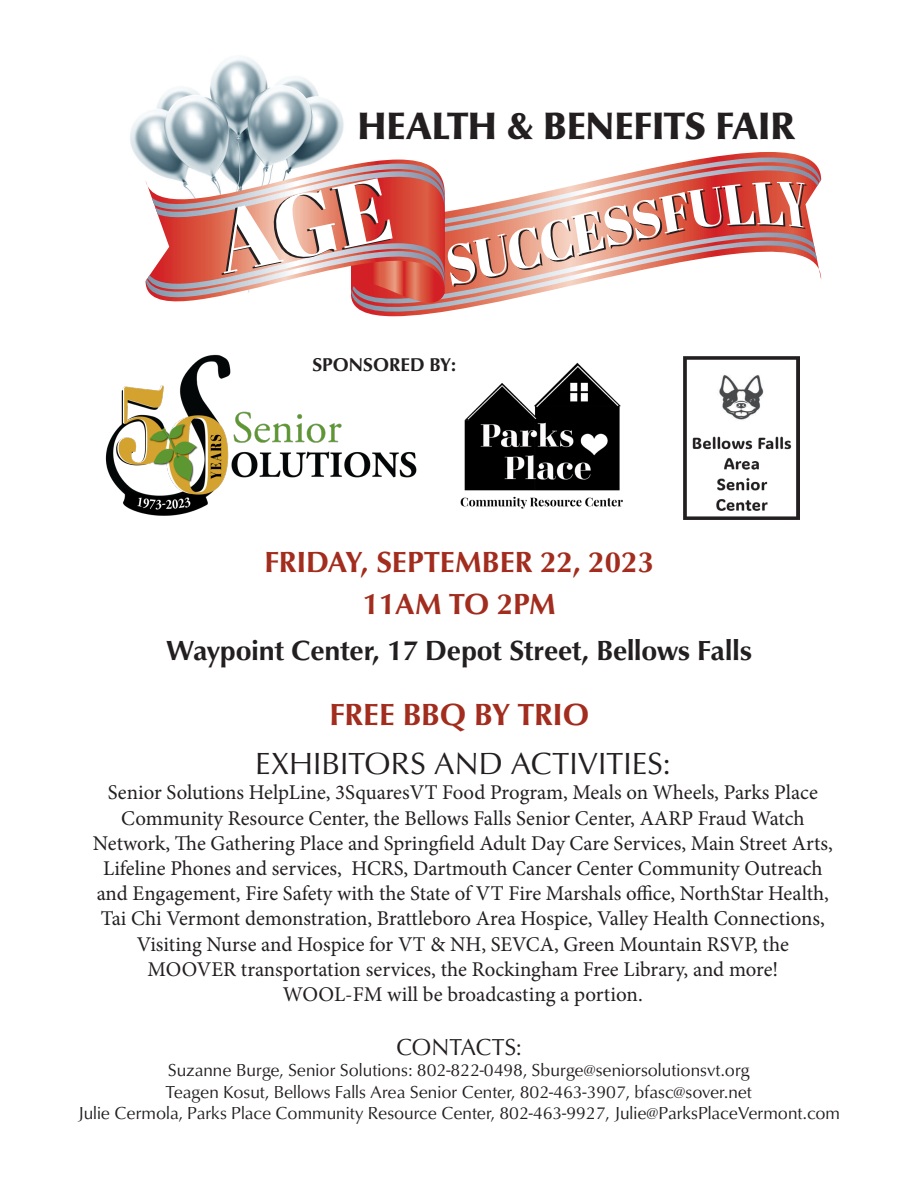
<style>
.page{position:relative;width:918px;height:1188px;background:#fff}
.page>*{position:absolute;margin:0;border:0;box-sizing:border-box;transform-origin:0 0}
.t1{font:900 39.3px "Classico URW";color:#231f20}
.t2{font:31.5px "Classico URW";letter-spacing:.005em;color:#231f20}
.t3{font:700 31.5px "Classico URW";color:#a22d1e}
.t4{font:700 30px "Classico URW";color:#a22d1e}
.t5{font:700 28.5px "Classico URW";color:#231f20}
.t6{font:23.85px "Classico URW";color:#231f20}
.t7{font:21px/25.2px "Minion Pro";color:#231f20;text-align:center}
.t8{font:700 19.05px "Classico URW";color:#231f20}
.t9{font:17.85px "Classico URW";color:#231f20}
</style>
<div class="page">
<img style="left:105px;top:354px;width:312px;height:162px">
<img style="left:130px;top:56px;width:214px;height:229px">
<svg style="left:806px;top:158px;width:13px;height:64px"></svg>
<svg style="left:386px;top:229px;width:431px;height:88px"></svg>
<svg style="left:362px;top:311px;width:83px;height:5px"></svg>
<img style="left:683px;top:357px;width:116px;height:163px">
<img style="left:460px;top:362px;width:163px;height:147px">
<svg style="left:146px;top:150px;width:660px;height:161px"></svg>
<p class="t1" style="left:357px;top:101px;width:439px">HEALTH &amp; BENEFITS FAIR</p>
<p class="t8" style="left:312px;top:351px;width:146px">SPONSORED BY:</p>
<p class="t4" style="left:265px;top:539px;width:391px">FRIDAY, SEPTEMBER 22, 2023</p>
<p class="t4" style="left:362px;top:581px;width:195px">11AM TO 2PM</p>
<p class="t5" style="left:167px;top:629px;width:587px">Waypoint Center, 17 Depot Street, Bellows Falls</p>
<p class="t3" style="left:329px;top:691px;width:261px">FREE BBQ BY TRIO</p>
<p class="t2" style="left:255px;top:740px;width:417px">EXHIBITORS AND ACTIVITIES:</p>
<p class="t7" style="left:93px;top:780px;width:741px">Senior Solutions HelpLine, 3SquaresVT Food Program, Meals on Wheels, Parks Place Community Resource Center, the Bellows Falls Senior Center, AARP Fraud Watch Network, The Gathering Place and Springfield Adult Day Care Services, Main Street Arts, Lifeline Phones and services, HCRS, Dartmouth Cancer Center Community Outreach and Engagement, Fire Safety with the State of VT Fire Marshals office, NorthStar Health, Tai Chi Vermont demonstration, Brattleboro Area Hospice, Valley Health Connections, Visiting Nurse and Hospice for VT &amp; NH, SEVCA, Green Mountain RSVP, the MOOVER transportation services, the Rockingham Free Library, and more!<br>WOOL-FM will be broadcasting a portion.</p>
<p class="t6" style="left:396px;top:1029px;width:127px">CONTACTS:</p>
<p class="t9" style="left:168px;top:1057px;width:584px">Suzanne Burge, Senior Solutions: 802-822-0498, Sburge@seniorsolutionsvt.org</p>
<p class="t9" style="left:166px;top:1079px;width:588px">Teagen Kosut, Bellows Falls Area Senior Center, 802-463-3907, bfasc@sover.net</p>
<p class="t9" style="left:78px;top:1100px;width:764px">Julie Cermola, Parks Place Community Resource Center, 802-463-9927, Julie@ParksPlaceVermont.com</p>
</div>
